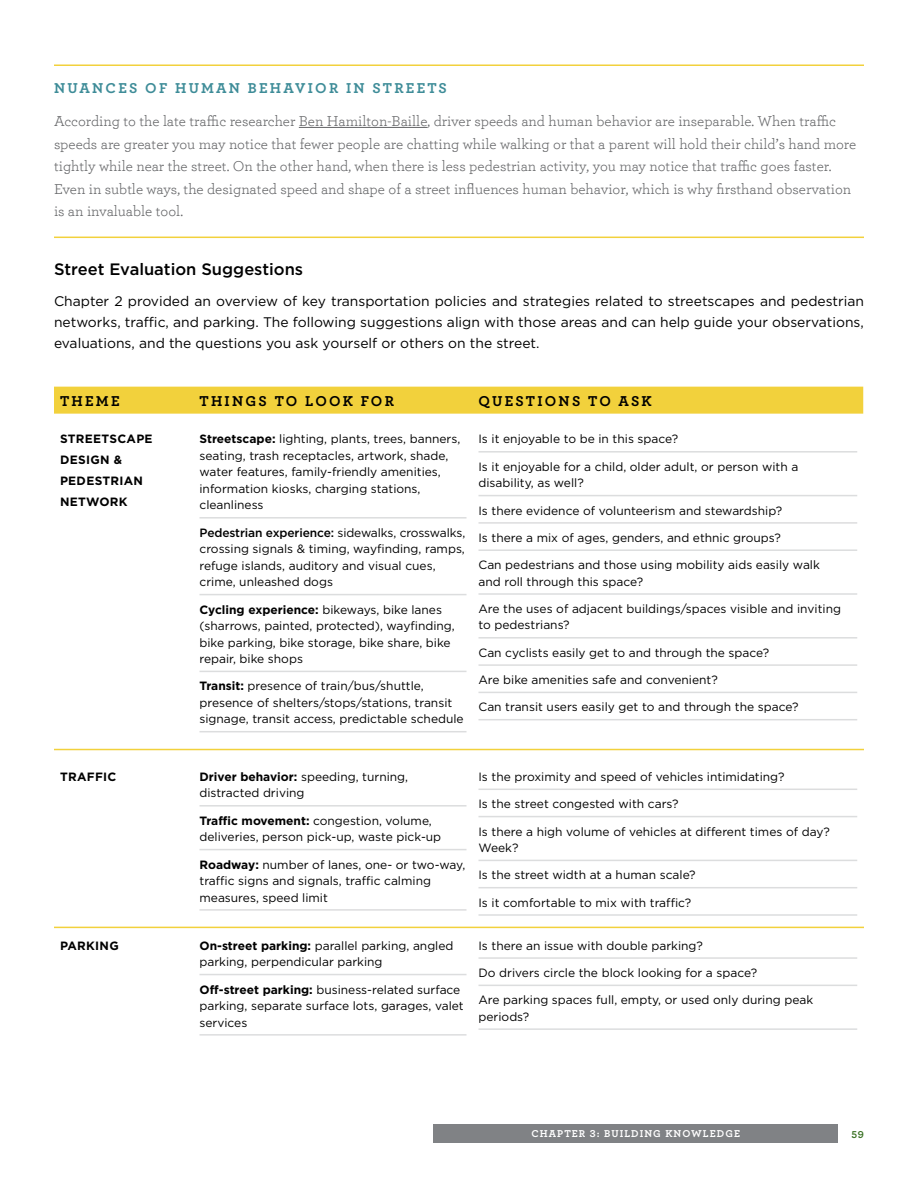
<style>
.page{position:relative;width:918px;height:1188px;background:#fff}
.page>*{position:absolute;margin:0;border:0;box-sizing:border-box;transform-origin:0 0}
._01_C_HEAD{font:500 16.5px "Gotham";color:#000}
._03_CALLOUT{font:15px/22.5px "Archer";color:#636466}
._03_CALLOUT_HEAD{font:700 15px "Archer";letter-spacing:.15em;color:#000}
._03_CALLOUT_HEAD_RUL{font:700 15px "Archer";letter-spacing:.15em;color:#3e8c98}
._02_BODY{font:13.8px/21px "Gotham";color:#000;text-align:justify}
._59_CHART_8_11_rule{font:12px/16.5px "Gotham";color:#000}
._59_CHART_HEAD_NO_RU{font:700 12px/21px "Gotham";letter-spacing:.025em;color:#000}
._01_A_HEAD{font:700 10.5px "Archer";letter-spacing:.1em;color:#fff}
.t1{font:700 10.5px "Archer";color:#3a7224}
.s1{font-weight:700}
.s2{font-weight:500}
</style>
<div class="page">
<div style="left:433px;top:1125px;width:405px;height:18px;background:#808285"></div>
<hr style="left:54px;top:64px;width:810px;height:2px;background:#f2d13c">
<hr style="left:299px;top:127px;width:129px;height:1px;background:#636466">
<hr style="left:54px;top:237px;width:810px;height:1px;background:#f2d13c">
<div style="left:54px;top:387px;width:809px;height:27px;background:#f2d13c"></div>
<hr style="left:200px;top:517px;width:266px;height:2px;background:#dcddde">
<hr style="left:200px;top:594px;width:266px;height:1px;background:#dcddde">
<hr style="left:200px;top:671px;width:266px;height:1px;background:#dcddde">
<hr style="left:200px;top:731px;width:266px;height:1px;background:#dcddde">
<hr style="left:478px;top:451px;width:379px;height:2px;background:#dcddde">
<hr style="left:478px;top:495px;width:379px;height:1px;background:#dcddde">
<hr style="left:478px;top:522px;width:379px;height:2px;background:#dcddde">
<hr style="left:478px;top:549px;width:379px;height:2px;background:#dcddde">
<hr style="left:478px;top:593px;width:379px;height:2px;background:#dcddde">
<hr style="left:478px;top:637px;width:379px;height:2px;background:#dcddde">
<hr style="left:478px;top:664px;width:379px;height:2px;background:#dcddde">
<hr style="left:478px;top:692px;width:379px;height:1px;background:#dcddde">
<hr style="left:478px;top:719px;width:379px;height:1px;background:#dcddde">
<hr style="left:200px;top:805px;width:266px;height:2px;background:#dcddde">
<hr style="left:200px;top:849px;width:266px;height:1px;background:#dcddde">
<hr style="left:200px;top:909px;width:266px;height:2px;background:#dcddde">
<hr style="left:478px;top:789px;width:379px;height:1px;background:#dcddde">
<hr style="left:478px;top:816px;width:379px;height:1px;background:#dcddde">
<hr style="left:478px;top:860px;width:379px;height:1px;background:#dcddde">
<hr style="left:478px;top:887px;width:379px;height:1px;background:#dcddde">
<hr style="left:478px;top:914px;width:379px;height:2px;background:#dcddde">
<hr style="left:200px;top:974px;width:266px;height:1px;background:#dcddde">
<hr style="left:200px;top:1034px;width:266px;height:2px;background:#dcddde">
<hr style="left:478px;top:957px;width:379px;height:2px;background:#dcddde">
<hr style="left:478px;top:985px;width:379px;height:1px;background:#dcddde">
<hr style="left:478px;top:1028px;width:379px;height:2px;background:#dcddde">
<hr style="left:54px;top:749px;width:810px;height:1px;background:#f2d13c">
<hr style="left:54px;top:927px;width:810px;height:1px;background:#f2d13c">
<p class="_03_CALLOUT_HEAD_RUL" style="left:54px;top:76px;width:394px">NUANCES OF HUMAN BEHAVIOR IN STREETS</p>
<p class="_03_CALLOUT" style="left:54px;top:109px;width:804px">According to the late traffic researcher Ben Hamilton-Baille, driver speeds and human behavior are inseparable. When traffic speeds are greater you may notice that fewer people are chatting while walking or that a parent will hold their child’s hand more tightly while near the street. On the other hand, when there is less pedestrian activity, you may notice that traffic goes faster.<br>Even in subtle ways, the designated speed and shape of a street influences human behavior, which is why firsthand observation is an invaluable tool.</p>
<p class="_01_C_HEAD" style="left:54px;top:259px;width:251px">Street Evaluation Suggestions</p>
<p class="_02_BODY" style="left:54px;top:291px;width:812px">Chapter 2 provided an overview of key transportation policies and strategies related to streetscapes and pedestrian networks, traffic, and parking. The following suggestions align with those areas and can help guide your observations, evaluations, and the questions you ask yourself or others on the street.</p>
<p class="_03_CALLOUT_HEAD" style="left:60px;top:389px;width:61px">THEME</p>
<p class="_03_CALLOUT_HEAD" style="left:200px;top:389px;width:196px">THINGS TO LOOK FOR</p>
<p class="_03_CALLOUT_HEAD" style="left:478px;top:389px;width:175px">QUESTIONS TO ASK</p>
<p class="_59_CHART_HEAD_NO_RU" style="left:60px;top:429px;width:94px">STREETSCAPE<br>DESIGN &amp;<br>PEDESTRIAN<br>NETWORK</p>
<p class="_59_CHART_8_11_rule" style="left:200px;top:431px;width:262px"><span class="s1">Streetscape:</span> lighting, plants, trees, banners, seating, trash receptacles, artwork, shade, water features, family-friendly amenities, information kiosks, charging stations, cleanliness</p>
<p class="_59_CHART_8_11_rule" style="left:200px;top:524px;width:267px"><span class="s2">Pedestrian experience:</span> sidewalks, crosswalks, crossing signals &amp; timing, wayfinding, ramps, refuge islands, auditory and visual cues, crime, unleashed dogs</p>
<p class="_59_CHART_8_11_rule" style="left:200px;top:601px;width:257px"><span class="s1">Cycling experience:</span> bikeways, bike lanes (sharrows, painted, protected), wayfinding, bike parking, bike storage, bike share, bike repair, bike shops</p>
<p class="_59_CHART_8_11_rule" style="left:200px;top:678px;width:266px"><span class="s1">Transit:</span> presence of train/bus/shuttle, presence of shelters/stops/stations, transit signage, transit access, predictable schedule</p>
<p class="_59_CHART_8_11_rule" style="left:478px;top:431px;width:201px">Is it enjoyable to be in this space?</p>
<p class="_59_CHART_8_11_rule" style="left:478px;top:458px;width:321px">Is it enjoyable for a child, older adult, or person with a disability, as well?</p>
<p class="_59_CHART_8_11_rule" style="left:478px;top:502px;width:305px">Is there evidence of volunteerism and stewardship?</p>
<p class="_59_CHART_8_11_rule" style="left:478px;top:529px;width:304px">Is there a mix of ages, genders, and ethnic groups?</p>
<p class="_59_CHART_8_11_rule" style="left:478px;top:557px;width:343px">Can pedestrians and those using mobility aids easily walk and roll through this space?</p>
<p class="_59_CHART_8_11_rule" style="left:478px;top:600px;width:364px">Are the uses of adjacent buildings/spaces visible and inviting to pedestrians?</p>
<p class="_59_CHART_8_11_rule" style="left:478px;top:644px;width:292px">Can cyclists easily get to and through the space?</p>
<p class="_59_CHART_8_11_rule" style="left:478px;top:672px;width:241px">Are bike amenities safe and convenient?</p>
<p class="_59_CHART_8_11_rule" style="left:478px;top:699px;width:322px">Can transit users easily get to and through the space?</p>
<p class="_59_CHART_HEAD_NO_RU" style="left:60px;top:766px;width:58px">TRAFFIC</p>
<p class="_59_CHART_8_11_rule" style="left:200px;top:768px;width:210px"><span class="s1">Driver behavior:</span> speeding, turning, distracted driving</p>
<p class="_59_CHART_8_11_rule" style="left:200px;top:812px;width:243px"><span class="s1">Traffic movement:</span> congestion, volume, deliveries, person pick-up, waste pick-up</p>
<p class="_59_CHART_8_11_rule" style="left:200px;top:856px;width:267px"><span class="s1">Roadway:</span> number of lanes, one- or two-way, traffic signs and signals, traffic calming measures, speed limit</p>
<p class="_59_CHART_HEAD_NO_RU" style="left:60px;top:935px;width:60px">PARKING</p>
<p class="_59_CHART_8_11_rule" style="left:200px;top:937px;width:256px"><span class="s1">On-street parking:</span> parallel parking, angled parking, perpendicular parking</p>
<p class="_59_CHART_8_11_rule" style="left:200px;top:981px;width:266px"><span class="s1">Off-street parking:</span> business-related surface parking, separate surface lots, garages, valet services</p>
<p class="_59_CHART_8_11_rule" style="left:478px;top:768px;width:308px">Is the proximity and speed of vehicles intimidating?</p>
<p class="_59_CHART_8_11_rule" style="left:478px;top:796px;width:202px">Is the street congested with cars?</p>
<p class="_59_CHART_8_11_rule" style="left:478px;top:823px;width:353px">Is there a high volume of vehicles at different times of day?<br>Week?</p>
<p class="_59_CHART_8_11_rule" style="left:478px;top:867px;width:219px">Is the street width at a human scale?</p>
<p class="_59_CHART_8_11_rule" style="left:478px;top:894px;width:214px">Is it comfortable to mix with traffic?</p>
<p class="_59_CHART_8_11_rule" style="left:478px;top:937px;width:226px">Is there an issue with double parking?</p>
<p class="_59_CHART_8_11_rule" style="left:478px;top:964px;width:280px">Do drivers circle the block looking for a space?</p>
<p class="_59_CHART_8_11_rule" style="left:478px;top:992px;width:336px">Are parking spaces full, empty, or used only during peak periods?</p>
<p class="_01_A_HEAD" style="left:531px;top:1126px;width:210px">CHAPTER 3: BUILDING KNOWLEDGE</p>
<p class="t1" style="left:851px;top:1126px;width:14px">59</p>
</div>
